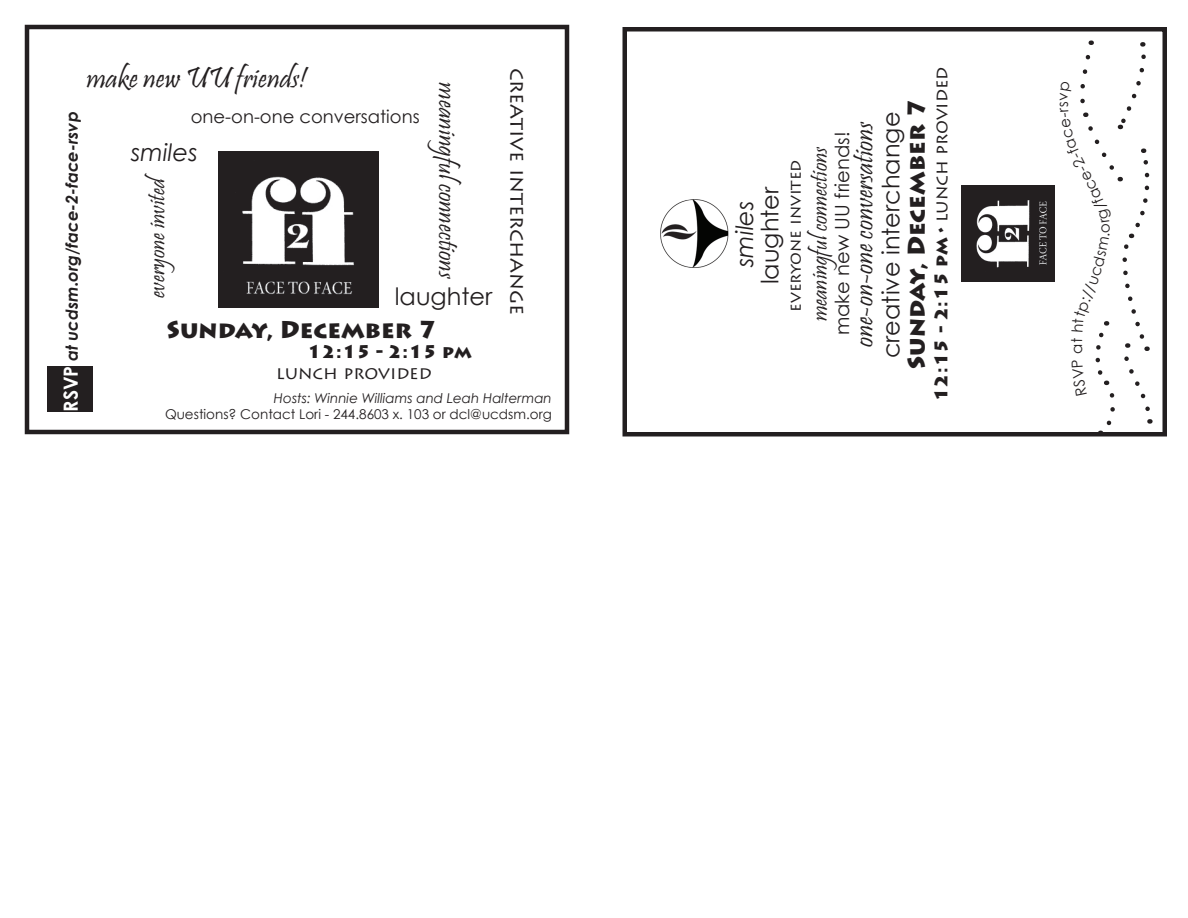
<style>
.page{position:relative;width:1188px;height:918px;background:#fff}
.page>*{position:absolute;margin:0;border:0;box-sizing:border-box;transform-origin:0 0}
.t1{font:30px "Pristina";color:#231f20}
.t2{font:28.5px "Pristina";color:#231f20}
.t3{font:27px "Pristina";color:#231f20}
.t4{font:24px "Pristina";color:#231f20}
.t5{font:24px "Century Gothic";color:#231f20}
.t6{font:900 24px "Lithos Pro";color:#231f20}
.t7{font:italic 24px "Century Gothic";color:#231f20}
.t8{font:21px "Lithos Pro";color:#231f20}
.t9{font:19.5px "Century Gothic";color:#231f20}
.t10{font:900 18px "Lithos Pro";color:#231f20}
.t11{font:18px "Century Gothic";color:#231f20}
.t12{font:18px "Lithos Pro";color:#231f20}
.t13{font:italic 700 16.5px "Century Gothic";color:#231f20}
.t14{font:16.5px "Lithos Pro";color:#231f20}
.t15{font:15px "Century Gothic";color:#231f20}
.t16{font:13.5px "Century Gothic";color:#231f20}
.t17{font:italic 13.5px "Century Gothic";color:#231f20}
.s1{font-style:normal;font-size:19.5px;color:#fff}
.s2{font-weight:400}
</style>
<div class="page">
<div style="left:622px;top:27px;width:545px;height:409px;border:4px solid #231f20"></div>
<div style="left:25px;top:25px;width:544px;height:409px;border:4px solid #231f20"></div>
<div style="left:47px;top:366px;width:46px;height:46px;background:#231f20"></div>
<img style="left:218px;top:152px;width:161px;height:155px">
<img style="left:660px;top:199px;width:69px;height:69px">
<img style="left:962px;top:186px;width:92px;height:96px">
<svg style="left:1060px;top:40px;width:94px;height:395px"></svg>
<p class="t1" style="left:87px;top:61px;width:221px">make new UU friends!</p>
<p class="t8" style="left:530px;top:68px;width:248px;rotate:90deg">CREATIVE INTERCHANGE</p>
<p class="t3" style="left:463px;top:82px;width:199px;rotate:90deg">meaningfulconnections</p>
<p class="t11" style="left:191px;top:104px;width:230px">one-on-one conversations</p>
<p class="t13" style="left:59px;top:412px;width:302px;rotate:-90deg"><span class="s1">RSVP</span> at ucdsm.org/face-2-face-rsvp</p>
<p class="t7" style="left:131px;top:135px;width:68px">smiles</p>
<p class="t4" style="left:144px;top:298px;width:126px;rotate:-90deg">everyone invited</p>
<p class="t5" style="left:395px;top:279px;width:99px">laughter</p>
<p class="t6" style="left:167px;top:315px;width:272px">Sunday, December 7</p>
<p class="t10" style="left:307px;top:341px;width:167px">12:15 - 2:15 pm</p>
<p class="t17" style="left:274px;top:388px;width:279px">Hosts: Winnie Williams and Leah Halterman</p>
<p class="t16" style="left:165px;top:404px;width:388px">Questions? Contact Lori - 244.8603 x. 103 or dcl@ucdsm.org</p>
<p class="t12" style="left:276px;top:363px;width:157px">LUNCH PROVIDED</p>
<p class="t2" style="left:848px;top:347px;width:228px;rotate:-90deg">one-on-one conversations</p>
<p class="t9" style="left:828px;top:335px;width:205px;rotate:-90deg">make new UU friends!</p>
<p class="t4" style="left:806px;top:321px;width:177px;rotate:-90deg">meaningfulconnections</p>
<p class="t14" style="left:786px;top:312px;width:154px;rotate:-90deg">EVERYONE INVITED</p>
<p class="t5" style="left:753px;top:284px;width:99px;rotate:-90deg">laughter</p>
<p class="t7" style="left:728px;top:267px;width:68px;rotate:-90deg">smiles</p>
<p class="t10" style="left:930px;top:402px;width:337px;rotate:-90deg">12:15 - 2:15 pm • <span class="s2">LUNCH PROVIDED</span></p>
<p class="t5" style="left:874px;top:358px;width:248px;rotate:-90deg">creative interchange</p>
<p class="t6" style="left:902px;top:369px;width:272px;rotate:-90deg">Sunday, December 7</p>
<p class="t15" style="left:1066px;top:354px;width:12px;rotate:-90deg">a</p>
</div>
